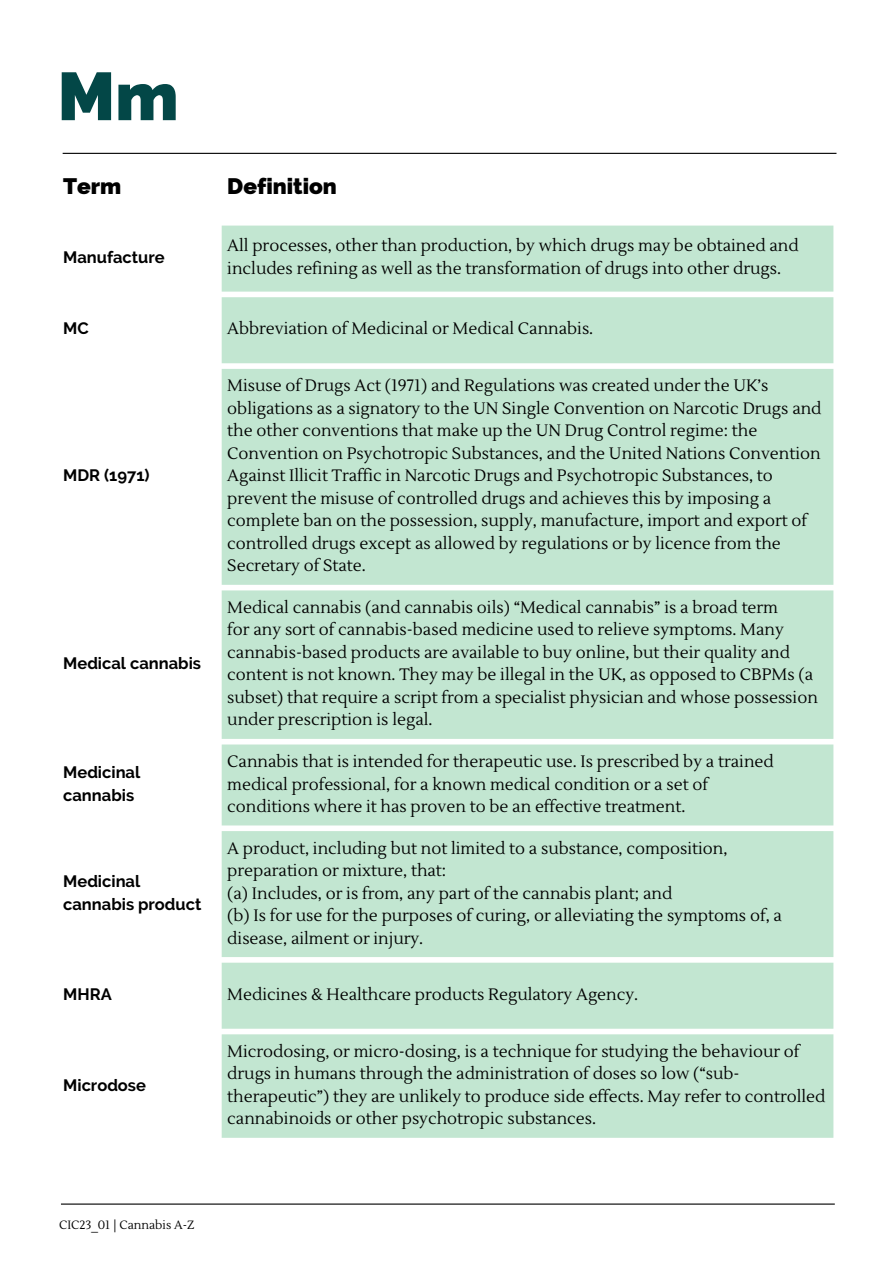
<style>
.page{position:relative;width:893px;height:1264px;background:#fff}
.page>*{position:absolute;margin:0;border:0;box-sizing:border-box;transform-origin:0 0}
.t1{font:800 67.5px "Raleway";color:#034747}
.t2{font:800 22.5px "Raleway";color:#000}
.t3{font:16.5px/22.5px "Lustria";color:#000}
.t4{font:700 16.5px/22.5px "Raleway";color:#000}
.t5{font:12px "Lustria";color:#000}
</style>
<div class="page">
<hr style="left:61px;top:1203px;width:773px;height:1px;background:#000">
<div style="left:222px;top:225px;width:611px;height:912px;background:#c2e6d1"></div>
<hr style="left:63px;top:153px;width:773px;height:1px;background:#000">
<h1 class="t1" style="left:58px;top:57px;width:122px">Mm</h1>
<h2 class="t2" style="left:63px;top:173px;width:60px">Term</h2>
<h2 class="t2" style="left:227px;top:173px;width:111px">Definition</h2>
<p class="t4" style="left:63px;top:245px;width:103px">Manufacture</p>
<p class="t3" style="left:227px;top:235px;width:573px">All processes, other than production, by which drugs may be obtained and includes refining as well as the transformation of drugs into other drugs.</p>
<p class="t4" style="left:63px;top:317px;width:27px">MC</p>
<p class="t3" style="left:227px;top:318px;width:367px">Abbreviation of Medicinal or Medical Cannabis.</p>
<p class="t4" style="left:63px;top:464px;width:88px">MDR (1971)</p>
<p class="t4" style="left:63px;top:652px;width:139px">Medical cannabis</p>
<p class="t4" style="left:63px;top:761px;width:79px">Medicinal cannabis</p>
<p class="t4" style="left:63px;top:870px;width:140px">Medicinal cannabis product</p>
<p class="t3" style="left:227px;top:375px;width:595px">Misuse of Drugs Act (1971) and Regulations was created under the UK’s obligations as a signatory to the UN Single Convention on Narcotic Drugs and the other conventions that make up the UN Drug Control regime: the Convention on Psychotropic Substances, and the United Nations Convention Against Illicit Traffic in Narcotic Drugs and Psychotropic Substances, to prevent the misuse of controlled drugs and achieves this by imposing a complete ban on the possession, supply, manufacture, import and export of controlled drugs except as allowed by regulations or by licence from the Secretary of State.</p>
<p class="t3" style="left:227px;top:596px;width:592px">Medical cannabis (and cannabis oils) “Medical cannabis” is a broad term<br>for any sort of cannabis-based medicine used to relieve symptoms. Many cannabis-based products are available to buy online, but their quality and content is not known. They may be illegal in the UK, as opposed to CBPMs (a subset) that require a script from a specialist physician and whose possession under prescription is legal.</p>
<p class="t3" style="left:227px;top:750px;width:548px">Cannabis that is intended for therapeutic use. Is prescribed by a trained medical professional, for a known medical condition or a set of conditions where it has proven to be an effective treatment.</p>
<p class="t3" style="left:227px;top:837px;width:556px">A product, including but not limited to a substance, composition, preparation or mixture, that:<br>(a) Includes, or is from, any part of the cannabis plant; and<br>(b) Is for use for the purposes of curing, or alleviating the symptoms of, a disease, ailment or injury.</p>
<p class="t4" style="left:63px;top:982px;width:50px">MHRA</p>
<p class="t3" style="left:227px;top:983px;width:412px">Medicines &amp; Healthcare products Regulatory Agency.</p>
<p class="t4" style="left:63px;top:1073px;width:84px">Microdose</p>
<p class="t3" style="left:227px;top:1040px;width:599px">Microdosing, or micro-dosing, is a technique for studying the behaviour of drugs in humans through the administration of doses so low (“sub&shy;therapeutic”) they are unlikely to produce side effects. May refer to controlled cannabinoids or other psychotropic substances.</p>
<p class="t5" style="left:59px;top:1217px;width:137px">CIC23_01 | Cannabis A-Z</p>
</div>
